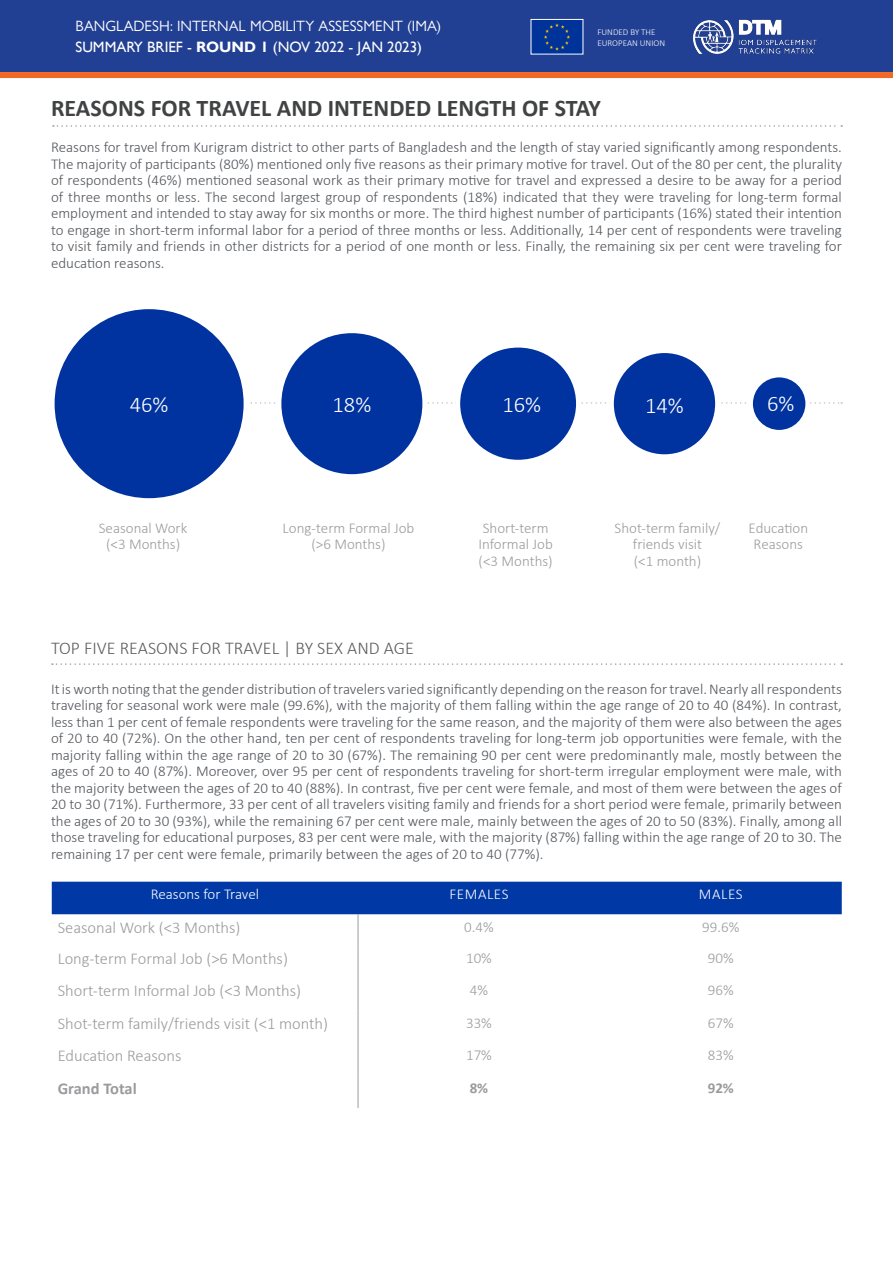
<style>
.page{position:relative;width:893px;height:1263px;background:#fff}
.page>*{position:absolute;margin:0;border:0;box-sizing:border-box;transform-origin:0 0}
.t1{font:700 24px "Calibri";color:#414243}
.t2{font:300 22.5px "Calibri";color:#fff}
.t3{font:300 18px "Calibri";color:#5d5d60}
.t4{font:300 16.5px "Calibri";color:#999b9e}
.t5{font:700 16.5px "Calibri";color:#999b9e}
.Heading_Article_L1-copy{font:300 15px/16.5px "Calibri";color:#52555b;text-align:justify}
.Infographic_Number_Text_Middle_Indent{font:300 15px/16.5px "Calibri";color:#999b9e;text-align:center}
.t6{font:15px "Gill Sans Nova";color:#fff}
.t7{font:15px "Gill Sans";color:#fff}
.Section_Heading{font:300 15px "Calibri";color:#fff}
.Section_Heading-2{font:300 15px "Calibri";letter-spacing:.04em;color:#fff}
.Infographic_Number_Text_Middle_Indent-2{font:300 15px "Calibri";color:#999b9d}
.Infographic_Number_Text_Middle_Indent-3{font:700 15px "Calibri";color:#999b9d}
.t8{font:300 9px/10.8px "Calibri";color:#fff}
.s1{font-weight:700}
</style>
<div class="page">
<div style="left:0;top:0;width:893px;height:72px;background:#224093"></div>
<div style="left:0;top:72px;width:893px;height:6px;background:#f26827"></div>
<img style="left:693px;top:20px;width:124px;height:34px">
<img style="left:533px;top:21px;width:48px;height:31px">
<div style="left:531px;top:19px;width:52px;height:35px;border:1px solid #fff"></div>
<svg style="left:53px;top:125px;width:789px;height:2px"></svg>
<div style="left:52px;top:882px;width:790px;height:32px;background:#0039a6"></div>
<hr style="left:358px;top:914px;width:1px;height:31px;background:#999b9e">
<hr style="left:358px;top:945px;width:1px;height:33px;background:#999b9e">
<hr style="left:358px;top:978px;width:1px;height:32px;background:#999b9e">
<hr style="left:358px;top:1010px;width:1px;height:33px;background:#999b9e">
<hr style="left:358px;top:1043px;width:1px;height:33px;background:#999b9e">
<hr style="left:358px;top:1076px;width:1px;height:32px;background:#999b9e">
<svg style="left:250px;top:402px;width:592px;height:2px"></svg>
<div style="left:52px;top:307px;width:194px;height:193px;background:#0033a0;border-radius:50%"></div>
<div style="left:50px;top:305px;width:198px;height:198px;border:4px solid #fff;border-radius:50%"></div>
<div style="left:279px;top:331px;width:146px;height:145px;background:#0033a0;border-radius:50%"></div>
<div style="left:277px;top:329px;width:150px;height:150px;border:4px solid #fff;border-radius:50%"></div>
<div style="left:458px;top:345px;width:120px;height:117px;background:#0033a0;border-radius:50%"></div>
<div style="left:456px;top:343px;width:125px;height:121px;border:4px solid #fff;border-radius:50%"></div>
<div style="left:612px;top:351px;width:105px;height:106px;background:#0033a0;border-radius:50%"></div>
<div style="left:609px;top:349px;width:111px;height:110px;border:4px solid #fff;border-radius:50%"></div>
<div style="left:751px;top:375px;width:57px;height:57px;background:#0033a0;border-radius:50%"></div>
<div style="left:748px;top:373px;width:62px;height:61px;border:4px solid #fff;border-radius:50%"></div>
<svg style="left:52px;top:663px;width:790px;height:2px"></svg>
<p class="t6" style="left:75px;top:16px;width:367px">BANGLADESH: INTERNAL MOBILITY ASSESSMENT (IMA)</p>
<p class="t7" style="left:75px;top:38px;width:348px">SUMMARY BRIEF - <span class="s1">ROUND 1</span> (NOV 2022 - JAN 2023)</p>
<p class="t8" style="left:597px;top:26px;width:69px">FUNDED BY THE<br>EUROPEAN UNION</p>
<p class="t1" style="left:51px;top:91px;width:551px">REASONS FOR TRAVEL AND INTENDED LENGTH OF STAY</p>
<p class="Heading_Article_L1-copy" style="left:51px;top:139px;width:792px">Reasons for travel from Kurigram district to other parts of Bangladesh and the length of stay varied significantly among respondents.<br>The majority of participants (80%) mentioned only five reasons as their primary motive for travel. Out of the 80 per cent, the plurality of respondents (46%) mentioned seasonal work as their primary motive for travel and expressed a desire to be away for a period of three months or less. The second largest group of respondents (18%) indicated that they were traveling for long-term formal employment and intended to stay away for six months or more. The third highest number of participants (16%) stated their intention to engage in short-term informal labor for a period of three months or less. Additionally, 14 per cent of respondents were traveling to visit family and friends in other districts for a period of one month or less. Finally, the remaining six per cent were traveling for education reasons.</p>
<p class="t2" style="left:130px;top:391px;width:40px">46%</p>
<p class="t2" style="left:333px;top:391px;width:40px">18%</p>
<p class="t2" style="left:502px;top:391px;width:40px">16%</p>
<p class="t2" style="left:645px;top:391px;width:40px">14%</p>
<p class="t2" style="left:767px;top:389px;width:29px">6%</p>
<p class="Infographic_Number_Text_Middle_Indent" style="left:99px;top:519px;width:90px">Seasonal Work</p>
<p class="Infographic_Number_Text_Middle_Indent" style="left:106px;top:536px;width:76px">(&lt;3 Months)</p>
<p class="Infographic_Number_Text_Middle_Indent" style="left:283px;top:519px;width:133px">Long-term Formal Job</p>
<p class="Infographic_Number_Text_Middle_Indent" style="left:311px;top:536px;width:76px">(&gt;6 Months)</p>
<p class="t3" style="left:51px;top:637px;width:365px">TOP FIVE REASONS FOR TRAVEL | BY SEX AND AGE</p>
<p class="Infographic_Number_Text_Middle_Indent" style="left:483px;top:519px;width:67px">Short-term</p>
<p class="Infographic_Number_Text_Middle_Indent" style="left:478px;top:536px;width:76px">Informal Job</p>
<p class="Infographic_Number_Text_Middle_Indent" style="left:479px;top:552px;width:76px">(&lt;3 Months)</p>
<p class="Infographic_Number_Text_Middle_Indent" style="left:615px;top:519px;width:107px">Shot-term family/</p>
<p class="Infographic_Number_Text_Middle_Indent" style="left:633px;top:536px;width:71px">friends visit</p>
<p class="Infographic_Number_Text_Middle_Indent" style="left:634px;top:552px;width:69px">(&lt;1 month)</p>
<p class="Infographic_Number_Text_Middle_Indent" style="left:748px;top:519px;width:61px">Education<br>Reasons</p>
<p class="Heading_Article_L1-copy" style="left:51px;top:680px;width:792px">It is worth noting that the gender distribution of travelers varied significantly depending on the reason for travel. Nearly all respondents traveling for seasonal work were male (99.6%), with the majority of them falling within the age range of 20 to 40 (84%). In contrast, less than 1 per cent of female respondents were traveling for the same reason, and the majority of them were also between the ages of 20 to 40 (72%). On the other hand, ten per cent of respondents traveling for long-term job opportunities were female, with the majority falling within the age range of 20 to 30 (67%). The remaining 90 per cent were predominantly male, mostly between the ages of 20 to 40 (87%). Moreover, over 95 per cent of respondents traveling for short-term irregular employment were male, with the majority between the ages of 20 to 40 (88%). In contrast, five per cent were female, and most of them were between the ages of 20 to 30 (71%). Furthermore, 33 per cent of all travelers visiting family and friends for a short period were female, primarily between the ages of 20 to 30 (93%), while the remaining 67 per cent were male, mainly between the ages of 20 to 50 (83%). Finally, among all those traveling for educational purposes, 83 per cent were male, with the majority (87%) falling within the age range of 20 to 30. The remaining 17 per cent were female, primarily between the ages of 20 to 40 (77%).</p>
<p class="Section_Heading" style="left:151px;top:885px;width:110px">Reasons for Travel</p>
<p class="Section_Heading-2" style="left:449px;top:885px;width:61px">FEMALES</p>
<p class="Section_Heading" style="left:699px;top:885px;width:45px">MALES</p>
<p class="t4" style="left:58px;top:917px;width:184px">Seasonal Work (&lt;3 Months)</p>
<p class="Infographic_Number_Text_Middle_Indent" style="left:464px;top:918px;width:31px">0.4%</p>
<p class="Infographic_Number_Text_Middle_Indent" style="left:702px;top:918px;width:39px">99.6%</p>
<p class="t4" style="left:58px;top:948px;width:232px">Long-term Formal Job (&gt;6 Months)</p>
<p class="Infographic_Number_Text_Middle_Indent" style="left:466px;top:949px;width:27px">10%</p>
<p class="Infographic_Number_Text_Middle_Indent" style="left:708px;top:949px;width:27px">90%</p>
<p class="t4" style="left:58px;top:980px;width:245px">Short-term Informal Job (&lt;3 Months)</p>
<p class="Infographic_Number_Text_Middle_Indent-2" style="left:470px;top:981px;width:20px">4%</p>
<p class="Infographic_Number_Text_Middle_Indent" style="left:708px;top:982px;width:27px">96%</p>
<p class="t4" style="left:58px;top:1013px;width:272px">Shot-term family/friends visit (&lt;1 month)</p>
<p class="Infographic_Number_Text_Middle_Indent-2" style="left:466px;top:1013px;width:27px">33%</p>
<p class="Infographic_Number_Text_Middle_Indent" style="left:708px;top:1014px;width:27px">67%</p>
<p class="t4" style="left:58px;top:1046px;width:125px">Education Reasons</p>
<p class="Infographic_Number_Text_Middle_Indent" style="left:466px;top:1047px;width:27px">17%</p>
<p class="Infographic_Number_Text_Middle_Indent" style="left:708px;top:1047px;width:27px">83%</p>
<p class="t5" style="left:58px;top:1077px;width:80px">Grand Total</p>
<p class="Infographic_Number_Text_Middle_Indent-3" style="left:470px;top:1077px;width:20px">8%</p>
<p class="Infographic_Number_Text_Middle_Indent-3" style="left:708px;top:1077px;width:28px">92%</p>
</div>
